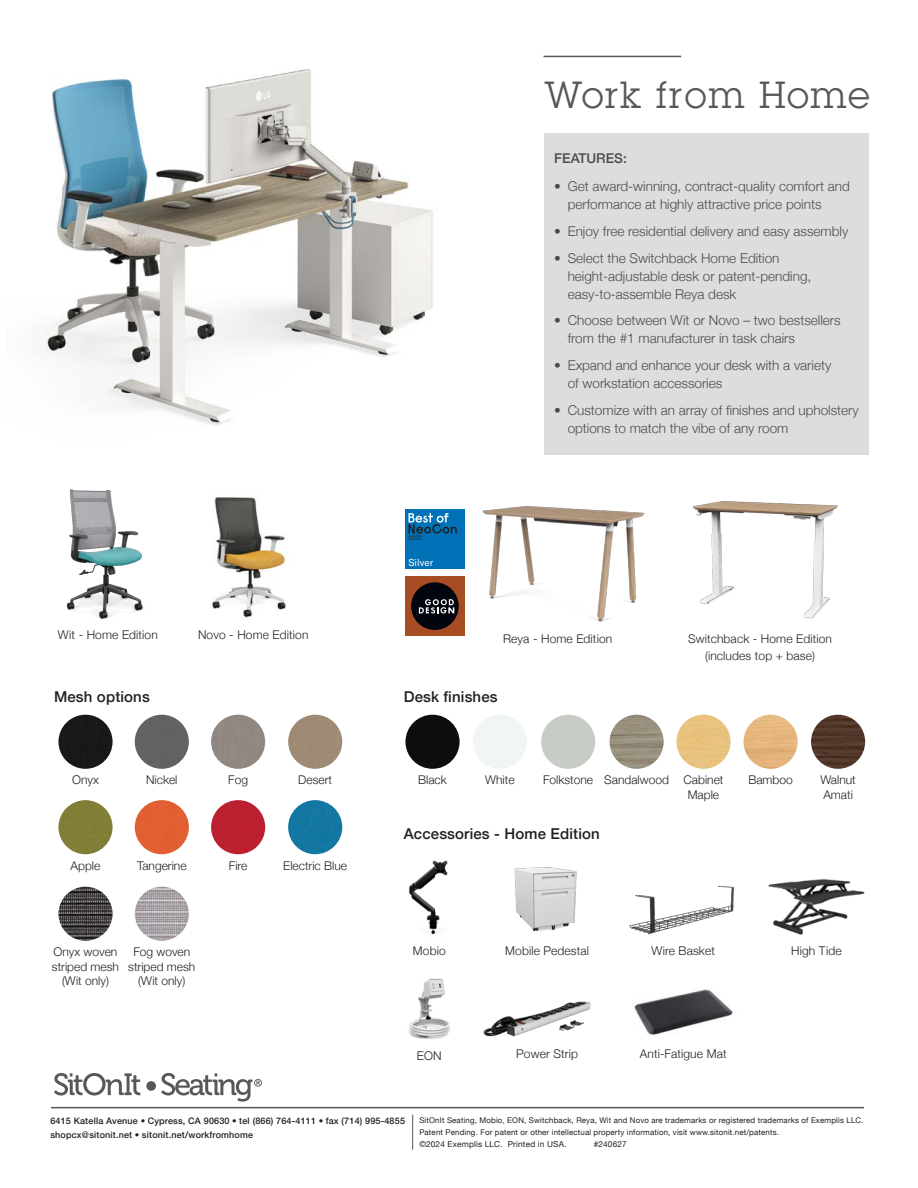
<style>
.page{position:relative;width:918px;height:1188px;background:#fff}
.page>*{position:absolute;margin:0;border:0;box-sizing:border-box;transform-origin:0 0}
.t1{font:36.75px "Lubalin Graph Std";letter-spacing:.05em;color:#57585a}
.t2{font:500 15px "Helvetica Neue";letter-spacing:.01em;color:#231f20}
.t3{font:300 13.5px/18px "Helvetica Neue";color:#4b4c4d}
.t4{font:500 13.5px "Helvetica Neue";color:#4b4c4d}
.t5{font:300 12px/14.4px "Helvetica Neue";color:#231f20}
.t6{font:9.9px "GT America";color:#fff}
.t7{font:500 9px "Helvetica Neue";letter-spacing:.02em;color:#231f20}
.t8{font:8.25px "Helvetica Neue";letter-spacing:.02em;color:#231f20}
.t9{font:7.8px/12px "Helvetica Neue";letter-spacing:.02em;color:#231f20}
</style>
<div class="page">
<img style="left:482px;top:506px;width:163px;height:116px">
<img style="left:45px;top:55px;width:499px;height:370px">
<div style="left:544px;top:133px;width:325px;height:322px;background:#dcdddf"></div>
<hr style="left:543px;top:56px;width:138px;height:1px;background:#57585a">
<img style="left:66px;top:489px;width:78px;height:130px">
<img style="left:212px;top:497px;width:74px;height:121px">
<hr style="left:51px;top:1107px;width:813px;height:1px;background:#57585a">
<hr style="left:412px;top:1115px;width:1px;height:35px;background:#57585a">
<svg style="left:54px;top:1073px;width:208px;height:29px"></svg>
<img style="left:693px;top:501px;width:145px;height:118px">
<img style="left:408px;top:978px;width:42px;height:61px">
<img style="left:483px;top:1001px;width:108px;height:36px">
<img style="left:629px;top:885px;width:105px;height:50px">
<img style="left:409px;top:860px;width:39px;height:75px">
<img style="left:514px;top:867px;width:63px;height:65px">
<img style="left:768px;top:879px;width:97px;height:56px">
<img style="left:58px;top:887px;width:55px;height:54px;border-radius:27px">
<img style="left:135px;top:887px;width:54px;height:54px;border-radius:27px">
<div style="left:58px;top:800px;width:55px;height:54px;background:#827e38;border-radius:27px"></div>
<div style="left:211px;top:800px;width:54px;height:54px;background:#bc2030;border-radius:27px"></div>
<div style="left:135px;top:800px;width:54px;height:54px;background:#e15f32;border-radius:27px"></div>
<img style="left:288px;top:800px;width:54px;height:54px;border-radius:27px">
<div style="left:58px;top:715px;width:55px;height:54px;background:#1a1718;border-radius:27px"></div>
<div style="left:135px;top:715px;width:54px;height:54px;background:#626261;border-radius:27px"></div>
<div style="left:211px;top:715px;width:54px;height:54px;background:#918882;border-radius:27px"></div>
<div style="left:288px;top:715px;width:54px;height:54px;background:#9f8b74;border-radius:27px"></div>
<img style="left:811px;top:715px;width:54px;height:54px;border-radius:27px">
<img style="left:744px;top:715px;width:54px;height:54px;border-radius:27px">
<img style="left:610px;top:715px;width:54px;height:54px;border-radius:27px">
<div style="left:676px;top:715px;width:55px;height:54px;background:#e9c27d;border-radius:27px"></div>
<div style="left:405px;top:715px;width:55px;height:54px;background:#0b0d0e;border-radius:27px"></div>
<div style="left:541px;top:715px;width:54px;height:54px;background:#c7ccc5;border-radius:27px"></div>
<div style="left:405px;top:576px;width:60px;height:60px;background:#a74d24"></div>
<div style="left:411px;top:582px;width:48px;height:48px;background:#01060e;border-radius:50%"></div>
<svg style="left:419px;top:599px;width:35px;height:15px"></svg>
<div style="left:405px;top:510px;width:60px;height:59px;background:#0071b7"></div>
<svg style="left:408px;top:513px;width:49px;height:27px"></svg>
<img style="left:634px;top:989px;width:99px;height:46px">
<p class="t1" style="left:544px;top:72px;width:327px">Work from Home</p>
<p class="t5" style="left:58px;top:626px;width:101px">Wit - Home Edition</p>
<p class="t5" style="left:198px;top:626px;width:112px">Novo - Home Edition</p>
<p class="t6" style="left:408px;top:557px;width:27px">Silver</p>
<p class="t4" style="left:554px;top:148px;width:74px">FEATURES:</p>
<p class="t3" style="left:568px;top:176px;width:284px;text-indent:-14px">• Get award-winning, contract-quality comfort and performance at highly attractive price points</p>
<p class="t3" style="left:554px;top:221px;width:296px">• Enjoy free residential delivery and easy assembly</p>
<p class="t3" style="left:568px;top:248px;width:245px;text-indent:-13px">• Select the Switchback Home Edition height-adjustable desk or patent-pending, easy-to-assemble Reya desk</p>
<p class="t3" style="left:568px;top:311px;width:274px;text-indent:-13px">• Choose between Wit or Novo – two bestsellers from the #1 manufacturer in task chairs</p>
<p class="t3" style="left:568px;top:355px;width:265px;text-indent:-13px">• Expand and enhance your desk with a variety of workstation accessories</p>
<p class="t3" style="left:568px;top:400px;width:293px;text-indent:-13px">• Customize with an array of finishes and upholstery options to match the vibe of any room</p>
<p class="t5" style="left:503px;top:631px;width:111px">Reya - Home Edition</p>
<p class="t5" style="left:688px;top:631px;width:146px">Switchback - Home Edition</p>
<p class="t5" style="left:705px;top:647px;width:112px">(includes top + base)</p>
<p class="t2" style="left:54px;top:685px;width:97px">Mesh options</p>
<p class="t2" style="left:404px;top:685px;width:95px">Desk finishes</p>
<p class="t5" style="left:72px;top:772px;width:28px">Onyx</p>
<p class="t5" style="left:146px;top:772px;width:33px">Nickel</p>
<p class="t5" style="left:228px;top:772px;width:21px">Fog</p>
<p class="t5" style="left:298px;top:772px;width:35px">Desert</p>
<p class="t5" style="left:71px;top:858px;width:31px">Apple</p>
<p class="t5" style="left:137px;top:858px;width:51px">Tangerine</p>
<p class="t5" style="left:229px;top:858px;width:20px">Fire</p>
<p class="t5" style="left:283px;top:858px;width:65px">Electric Blue</p>
<p class="t5" style="left:418px;top:772px;width:30px">Black</p>
<p class="t5" style="left:485px;top:772px;width:31px">White</p>
<p class="t5" style="left:543px;top:772px;width:52px">Folkstone</p>
<p class="t5" style="left:604px;top:772px;width:66px">Sandalwood</p>
<p class="t5" style="left:684px;top:772px;width:42px">Cabinet</p>
<p class="t5" style="left:748px;top:772px;width:46px">Bamboo</p>
<p class="t5" style="left:688px;top:786px;width:33px">Maple</p>
<p class="t2" style="left:404px;top:821px;width:198px">Accessories - Home Edition</p>
<p class="t5" style="left:820px;top:772px;width:37px">Walnut</p>
<p class="t5" style="left:823px;top:786px;width:31px">Amati</p>
<p class="t5" style="left:52px;top:944px;width:69px">Onyx woven striped mesh</p>
<p class="t5" style="left:62px;top:973px;width:48px">(Wit only)</p>
<p class="t5" style="left:128px;top:944px;width:69px;text-align:center">Fog woven striped mesh</p>
<p class="t5" style="left:138px;top:973px;width:48px">(Wit only)</p>
<p class="t5" style="left:413px;top:943px;width:34px">Mobio</p>
<p class="t5" style="left:505px;top:943px;width:85px">Mobile Pedestal</p>
<p class="t5" style="left:651px;top:943px;width:65px">Wire Basket</p>
<p class="t5" style="left:791px;top:943px;width:52px">High Tide</p>
<p class="t5" style="left:417px;top:1048px;width:26px">EON</p>
<p class="t5" style="left:516px;top:1045px;width:63px">Power Strip</p>
<p class="t5" style="left:640px;top:1045px;width:88px">Anti-Fatigue Mat</p>
<p class="t7" style="left:50px;top:1114px;width:356px">6415 Katella Avenue • Cypress, CA 90630 • tel (866) 764-4111 • fax (714) 995-4855</p>
<p class="t7" style="left:50px;top:1127px;width:204px">shopcx@sitonit.net • sitonit.net/workfromhome</p>
<p class="t9" style="left:419px;top:1115px;width:446px">SitOnIt Seating, Mobio, EON, Switchback, Reya, Wit and Novo are trademarks or registered trademarks of Exemplis LLC.<br>Patent Pending. For patent or other intellectual property information, visit www.sitonit.net/patents.</p>
<p class="t8" style="left:419px;top:1138px;width:149px">©2024 Exemplis LLC. Printed in USA.</p>
<p class="t8" style="left:594px;top:1138px;width:35px">#240627</p>
</div>
